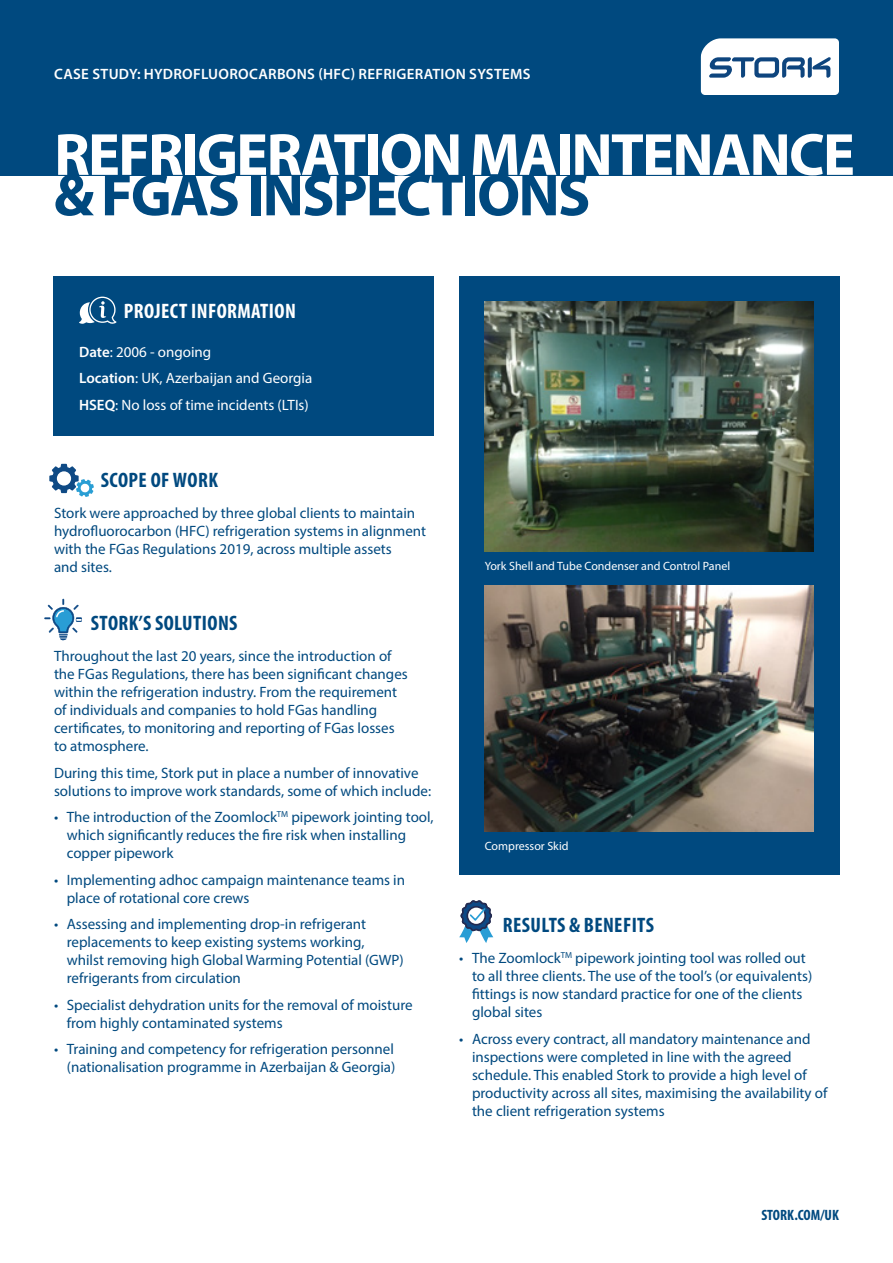
<style>
.page{position:relative;width:893px;height:1263px;background:#fff}
.page>*{position:absolute;margin:0;border:0;box-sizing:border-box;transform-origin:0 0}
.t1{font:700 60px "Myriad Pro";letter-spacing:-.03em;color:#fff}
.t2{font:700 60px "Myriad Pro";letter-spacing:-.03em;color:#00497f}
.t3{font:700 condensed 21px "Myriad Pro";letter-spacing:.02em;color:#00497f}
.t4{font:700 condensed 21px "Myriad Pro";letter-spacing:.02em;color:#fff}
.t5{font:15px/18px "Myriad Pro";color:#00497f}
.t6{font:15px/26.5px "Myriad Pro";color:#fff}
.t7{font:600 15px "Myriad Pro";letter-spacing:.02em;color:#fff}
.t8{font:700 condensed 15px "Myriad Pro";color:#00497f}
.t9{font:12px "Myriad Pro";color:#fff}
.s1{font-weight:600}
</style>
<div class="page">
<div style="left:0;top:0;width:893px;height:175px;background:#00497f"></div>
<svg style="left:701px;top:38px;width:138px;height:57px;background:#d5dfe9"></svg>
<div style="left:54px;top:276px;width:380px;height:159px;background:#00497f"></div>
<svg style="left:79px;top:297px;width:38px;height:27px"></svg>
<svg style="left:44px;top:599px;width:38px;height:42px"></svg>
<svg style="left:49px;top:464px;width:45px;height:33px"></svg>
<svg style="left:459px;top:900px;width:34px;height:43px"></svg>
<div style="left:459px;top:276px;width:380px;height:599px;background:#00497f"></div>
<img style="left:485px;top:302px;width:329px;height:249px">
<img style="left:485px;top:586px;width:329px;height:245px">
<p class="t7" style="left:54px;top:64px;width:478px">CASE STUDY: HYDROFLUOROCARBONS (HFC) REFRIGERATION SYSTEMS</p>
<h1 class="t1" style="left:54px;top:116px;width:802px">REFRIGERATION MAINTENANCE</h1>
<h1 class="t2" style="left:54px;top:156px;width:538px">&amp; FGAS INSPECTIONS</h1>
<h2 class="t4" style="left:124px;top:298px;width:174px">PROJECT INFORMATION</h2>
<p class="t6" style="left:79px;top:338px;width:235px"><span class="s1">Date</span>: 2006 - ongoing<br><span class="s1">Location</span>: UK, Azerbaijan and Georgia<br><span class="s1">HSEQ</span>: No loss of time incidents (LTIs)</p>
<h2 class="t3" style="left:101px;top:467px;width:119px">SCOPE OF WORK</h2>
<p class="t5" style="left:54px;top:503px;width:374px">Stork were approached by three global clients to maintain hydrofluorocarbon (HFC) refrigeration systems in alignment with the FGas Regulations 2019, across multiple assets<br>and sites.</p>
<h2 class="t3" style="left:91px;top:610px;width:148px">STORK’S SOLUTIONS</h2>
<p class="t5" style="left:54px;top:647px;width:355px">Throughout the last 20 years, since the introduction of the FGas Regulations, there has been significant changes within the refrigeration industry. From the requirement of individuals and companies to hold FGas handling certificates, to monitoring and reporting of FGas losses to atmosphere.</p>
<p class="t5" style="left:54px;top:763px;width:379px">During this time, Stork put in place a number of innovative solutions to improve work standards, some of which include:</p>
<p class="t5" style="left:67px;top:808px;width:368px;text-indent:-13px">• The introduction of the Zoomlock<sup>TM</sup> pipework jointing tool, which significantly reduces the fire risk when installing copper pipework</p>
<p class="t5" style="left:67px;top:870px;width:340px;text-indent:-13px">• Implementing adhoc campaign maintenance teams in place of rotational core crews</p>
<p class="t5" style="left:67px;top:915px;width:339px;text-indent:-13px">• Assessing and implementing drop-in refrigerant replacements to keep existing systems working, whilst removing high Global Warming Potential (GWP) refrigerants from circulation</p>
<p class="t5" style="left:67px;top:995px;width:347px;text-indent:-13px">• Specialist dehydration units for the removal of moisture from highly contaminated systems</p>
<p class="t5" style="left:54px;top:1040px;width:343px;text-align:right">• Training and competency for refrigeration personnel (nationalisation programme in Azerbaijan &amp; Georgia)</p>
<p class="t9" style="left:485px;top:559px;width:247px">York Shell and Tube Condenser and Control Panel</p>
<p class="t9" style="left:485px;top:838px;width:85px">Compressor Skid</p>
<h2 class="t3" style="left:503px;top:912px;width:153px">RESULTS &amp; BENEFITS</h2>
<p class="t5" style="left:472px;top:949px;width:342px;text-indent:-13px">• The Zoomlock<sup>TM</sup> pipework jointing tool was rolled out to all three clients. The use of the tool’s (or equivalents) fittings is now standard practice for one of the clients global sites</p>
<p class="t5" style="left:472px;top:1029px;width:357px;text-indent:-13px">• Across every contract, all mandatory maintenance and inspections were completed in line with the agreed schedule. This enabled Stork to provide a high level of productivity across all sites, maximising the availability of the client refrigeration systems</p>
<p class="t8" style="left:761px;top:1206px;width:79px">STORK.COM/UK</p>
</div>
